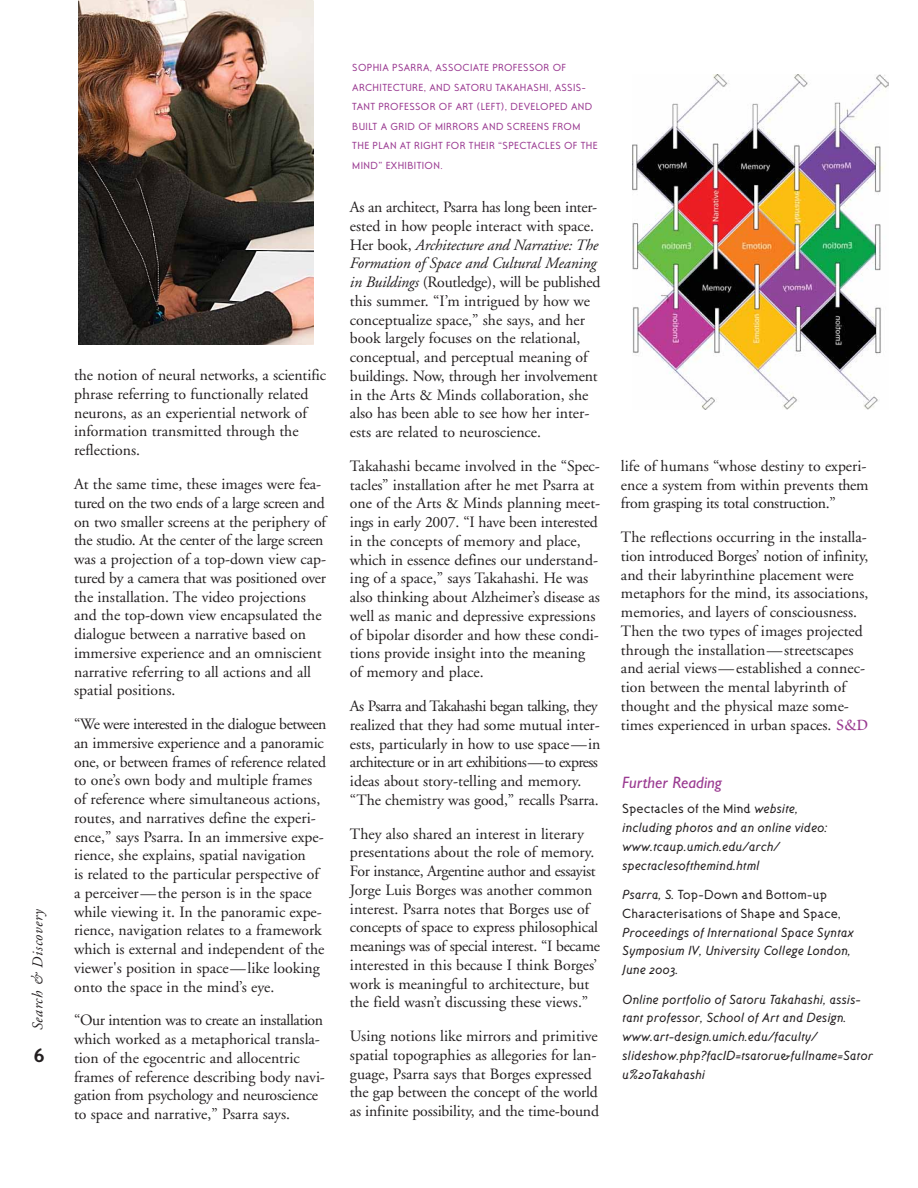
<style>
.page{position:relative;width:918px;height:1188px;background:#fff}
.page>*{position:absolute;margin:0;border:0;box-sizing:border-box;transform-origin:0 0}
.t1{font:700 21px "Ottomat";color:#231f20}
.t2{font:italic 16.5px "Gill Sans";color:#9a3a91}
.t3{font:15.75px/18.8px "Adobe Garamond";color:#231f20}
.t4{font:italic 15px "Adobe Garamond";color:#231f20}
.t5{font:italic 13.5px/18.8px "Ottomat";color:#231f20}
.t6{font:13.5px/18.8px "Ottomat";color:#231f20}
.t7{font:10.5px/19.5px "Ottomat";letter-spacing:.035em;color:#9a3a91}
.s1{font-style:italic}
.s2{font-family:"Poetica Roman Small Caps";font-size:24px;color:#9a3a91}
.s3{font-style:normal}
</style>
<div class="page">
<img style="left:78px;top:0;width:235px;height:2px">
<img style="left:78px;top:2px;width:235px;height:343px">
<img style="left:633px;top:74px;width:255px;height:335px">
<p class="t4" style="left:30px;top:1030px;width:124px;rotate:-90deg">Search &amp; Discovery</p>
<h1 class="t1" style="left:33px;top:1042px;width:13px">6</h1>
<p class="t3" style="left:74px;top:366px;width:254px">the notion of neural networks, a scientific phrase referring to functionally related neurons, as an experiential network of information transmitted through the reflections.</p>
<p class="t3" style="left:74px;top:475px;width:254px">At the same time, these images were fea&shy;tured on the two ends of a large screen and on two smaller screens at the periphery of the studio. At the center of the large screen was a projection of a top-down view cap&shy;tured by a camera that was positioned over the installation. The video projections and the top-down view encapsulated the dialogue between a narrative based on immersive experience and an omniscient narrative referring to all actions and all spatial positions.</p>
<p class="t3" style="left:74px;top:715px;width:254px">“We were interested in the dialogue between an immersive experience and a panoramic one, or between frames of reference related to one’s own body and multiple frames of reference where simultaneous actions, routes, and narratives define the experi&shy;ence,” says Psarra. In an immersive expe&shy;rience, she explains, spatial navigation<br>is related to the particular perspective of a perceiver—the person is in the space while viewing it. In the panoramic expe&shy;rience, navigation relates to a framework which is external and independent of the viewer's position in space—like looking onto the space in the mind’s eye.</p>
<p class="t3" style="left:74px;top:1011px;width:252px">“Our intention was to create an installation which worked as a metaphorical transla&shy;tion of the egocentric and allocentric frames of reference describing body navi&shy;gation from psychology and neuroscience to space and narrative,” Psarra says.</p>
<p class="t7" style="left:352px;top:58px;width:247px">SOPHIA PSARRA, ASSOCIATE PROFESSOR OF ARCHITECTURE, AND SATORU TAKAHASHI, ASSIS-TANT PROFESSOR OF ART (LEFT), DEVELOPED AND BUILT A GRID OF MIRRORS AND SCREENS FROM THE PLAN AT RIGHT FOR THEIR “SPECTACLES OF THE MIND” EXHIBITION.</p>
<p class="t3" style="left:350px;top:198px;width:252px">As an architect, Psarra has long been inter&shy;ested in how people interact with space.<br>Her book, <span class="s1">Architecture and Narrative: The Formation of Space and Cultural Meaning in Buildings</span> (Routledge), will be published this summer. “I’m intrigued by how we conceptualize space,” she says, and her book largely focuses on the relational, conceptual, and perceptual meaning of buildings. Now, through her involvement in the Arts &amp; Minds collaboration, she also has been able to see how her inter&shy;ests are related to neuroscience.</p>
<p class="t3" style="left:350px;top:457px;width:252px">Takahashi became involved in the “Spec&shy;tacles” installation after he met Psarra at one of the Arts &amp; Minds planning meet&shy;ings in early 2007. “I have been interested in the concepts of memory and place, which in essence defines our understand&shy;ing of a space,” says Takahashi. He was also thinking about Alzheimer’s disease as well as manic and depressive expressions of bipolar disorder and how these condi&shy;tions provide insight into the meaning of memory and place.</p>
<p class="t3" style="left:350px;top:697px;width:252px">As Psarra and Takahashi began talking, they realized that they had some mutual inter&shy;ests, particularly in how to use space—in architecture or in art exhibitions—to express ideas about story-telling and memory. “The chemistry was good,” recalls Psarra.</p>
<p class="t3" style="left:350px;top:825px;width:252px">They also shared an interest in literary presentations about the role of memory.<br>For instance, Argentine author and essayist Jorge Luis Borges was another common interest. Psarra notes that Borges use of concepts of space to express philosophical meanings was of special interest. “I became interested in this because I think Borges’ work is meaningful to architecture, but the field wasn’t discussing these views.”</p>
<p class="t3" style="left:350px;top:1027px;width:251px">Using notions like mirrors and primitive spatial topographies as allegories for lan&shy;guage, Psarra says that Borges expressed the gap between the concept of the world as infinite possibility, and the time-bound</p>
<p class="t3" style="left:621px;top:457px;width:249px">life of humans “whose destiny to experi&shy;ence a system from within prevents them from grasping its total construction.”</p>
<p class="t3" style="left:621px;top:528px;width:249px">The reflections occurring in the installa&shy;tion introduced Borges’ notion of infinity, and their labyrinthine placement were metaphors for the mind, its associations, memories, and layers of consciousness.<br>Then the two types of images projected through the installation—streetscapes and aerial views—established a connec&shy;tion between the mental labyrinth of thought and the physical maze some&shy;times experienced in urban spaces. <span class="s2">s&amp;d</span></p>
<p class="t2" style="left:622px;top:773px;width:101px">Further Reading</p>
<p class="t5" style="left:622px;top:799px;width:207px"><span class="s3">Spectacles of the Mind</span> website, including photos and an online video: www.tcaup.umich.edu/arch/ spectaclesofthemind.html</p>
<p class="t6" style="left:622px;top:885px;width:220px"><span class="s1">Psarra, S.</span> Top-Down and Bottom-up<br>Characterisations of Shape and Space,</p>
<p class="t5" style="left:622px;top:923px;width:233px">Proceedings of International Space Syntax<br>Symposium IV, University College London,<br>June 2003.</p>
<p class="t5" style="left:622px;top:990px;width:252px">Online portfolio of Satoru Takahashi, assis&shy;tant professor, School of Art and Design. www.art-design.umich.edu/faculty/ slideshow.php?facID=tsatoru&amp;fullname=Sator u%20Takahashi</p>
</div>
